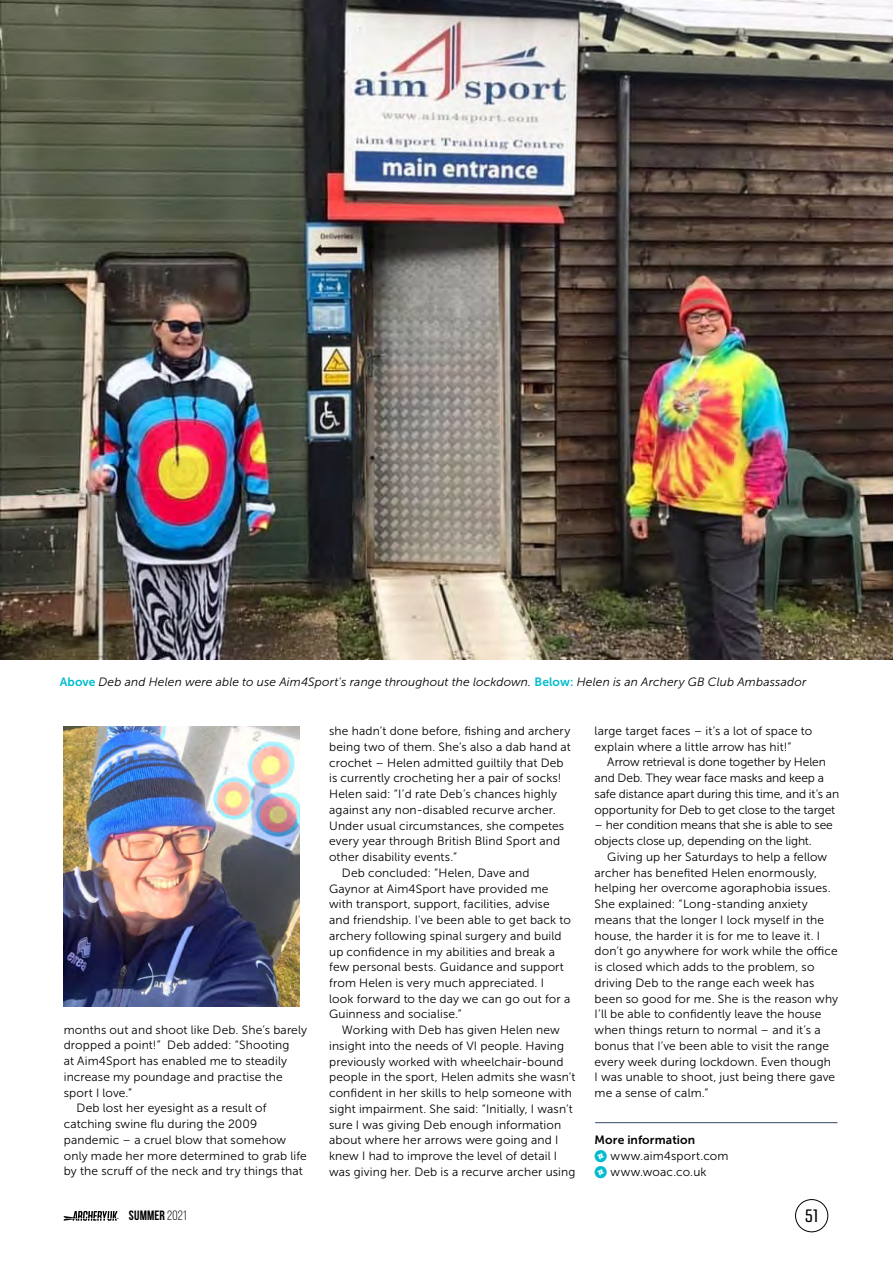
<style>
.page{position:relative;width:893px;height:1263px;background:#fff}
.page>*{position:absolute;margin:0;border:0;box-sizing:border-box;transform-origin:0 0}
.t1{font:18px "Revolution Gothic";color:#000}
.t2{font:700 13.5px "Bebas Neue";letter-spacing:.01em;color:#000}
.body_indent{font:12px/15.8px "Museo Sans 300";letter-spacing:.01em;color:#000}
.body_indent-2{font:12px/15.8px "Museo Sans 300";letter-spacing:-.01em;color:#000}
.Picture_caption{font:italic 12px "Museo Sans 300";letter-spacing:.01em;color:#000}
.body_indent-3{font:12px "Museo Sans 700";letter-spacing:.01em;color:#000}
.s1{font-family:"Museo Sans 700";font-style:normal;color:#00bbce}
.s2{font-family:"Social Media Circled";color:#00bbce}
.s3{font-weight:400}
</style>
<div class="page">
<div style="left:795px;top:1199px;width:33px;height:33px;border:1px solid #000;border-radius:50%"></div>
<svg style="left:64px;top:1211px;width:55px;height:10px"></svg>
<img style="left:0;top:0;width:893px;height:660px">
<img style="left:64px;top:726px;width:235px;height:280px">
<hr style="left:595px;top:1122px;width:242px;height:1px;background:#324664">
<p class="Picture_caption" style="left:60px;top:675px;width:748px"><span class="s1">Above</span> Deb and Helen were able to use Aim4Sport's range throughout the lockdown. <span class="s1">Below:</span> Helen is an Archery GB Club Ambassador</p>
<p class="body_indent" style="left:64px;top:1022px;width:245px">months out and shoot like Deb. She’s barely dropped a point!” Deb added: “Shooting<br>at Aim4Sport has enabled me to steadily increase my poundage and practise the sport I love.”</p>
<p class="body_indent" style="left:64px;top:1100px;width:245px;text-indent:13px">Deb lost her eyesight as a result of catching swine flu during the 2009 pandemic – a cruel blow that somehow only made her more determined to grab life by the scruff of the neck and try things that</p>
<p class="body_indent" style="left:329px;top:723px;width:243px">she hadn’t done before, fishing and archery being two of them. She’s also a dab hand at crochet – Helen admitted guiltily that Deb is currently crocheting her a pair of socks!<br>Helen said: “I’d rate Deb’s chances highly against any non-disabled recurve archer.<br>Under usual circumstances, she competes every year through British Blind Sport and other disability events.”</p>
<p class="body_indent" style="left:329px;top:865px;width:243px;text-indent:13px">Deb concluded: “Helen, Dave and Gaynor at Aim4Sport have provided me with transport, support, facilities, advise and friendship. I've been able to get back to archery following spinal surgery and build up confidence in my abilities and break a few personal bests. Guidance and support from Helen is very much appreciated. I look forward to the day we can go out for a Guinness and socialise.”</p>
<p class="body_indent" style="left:329px;top:1022px;width:248px;text-indent:13px">Working with Deb has given Helen new insight into the needs of VI people. Having previously worked with wheelchair-bound people in the sport, Helen admits she wasn’t confident in her skills to help someone with sight impairment. She said: “Initially, I wasn’t sure I was giving Deb enough information about where her arrows were going and I knew I had to improve the level of detail I was giving her. Deb is a recurve archer using</p>
<p class="body_indent" style="left:595px;top:723px;width:219px">large target faces – it’s a lot of space to explain where a little arrow has hit!”</p>
<p class="body_indent-2" style="left:595px;top:754px;width:246px;text-indent:13px">Arrow retrieval is done together by Helen and Deb. They wear face masks and keep a safe distance apart during this time, and it’s an opportunity for Deb to get close to the target</p>
<p class="body_indent-2" style="left:595px;top:817px;width:240px">– her condition means that she is able to see objects close up, depending on the light.</p>
<p class="body_indent" style="left:595px;top:849px;width:245px;text-indent:13px">Giving up her Saturdays to help a fellow archer has benefited Helen enormously, helping her overcome agoraphobia issues.<br>She explained: “Long-standing anxiety means that the longer I lock myself in the house, the harder it is for me to leave it. I don’t go anywhere for work while the office is closed which adds to the problem, so driving Deb to the range each week has been so good for me. She is the reason why I’ll be able to confidently leave the house when things return to normal – and it’s a bonus that I’ve been able to visit the range every week during lockdown. Even though<br>I was unable to shoot, just being there gave me a sense of calm.”</p>
<p class="body_indent-3" style="left:595px;top:1133px;width:102px">More information</p>
<p class="body_indent" style="left:595px;top:1148px;width:135px"><span class="s2">6</span> www.aim4sport.com</p>
<p class="body_indent" style="left:595px;top:1164px;width:113px"><span class="s2">6</span> www.woac.co.uk</p>
<p class="t2" style="left:129px;top:1208px;width:59px">SUMMER <span class="s3">2021</span></p>
<h1 class="t1" style="left:805px;top:1206px;width:14px">51</h1>
</div>
